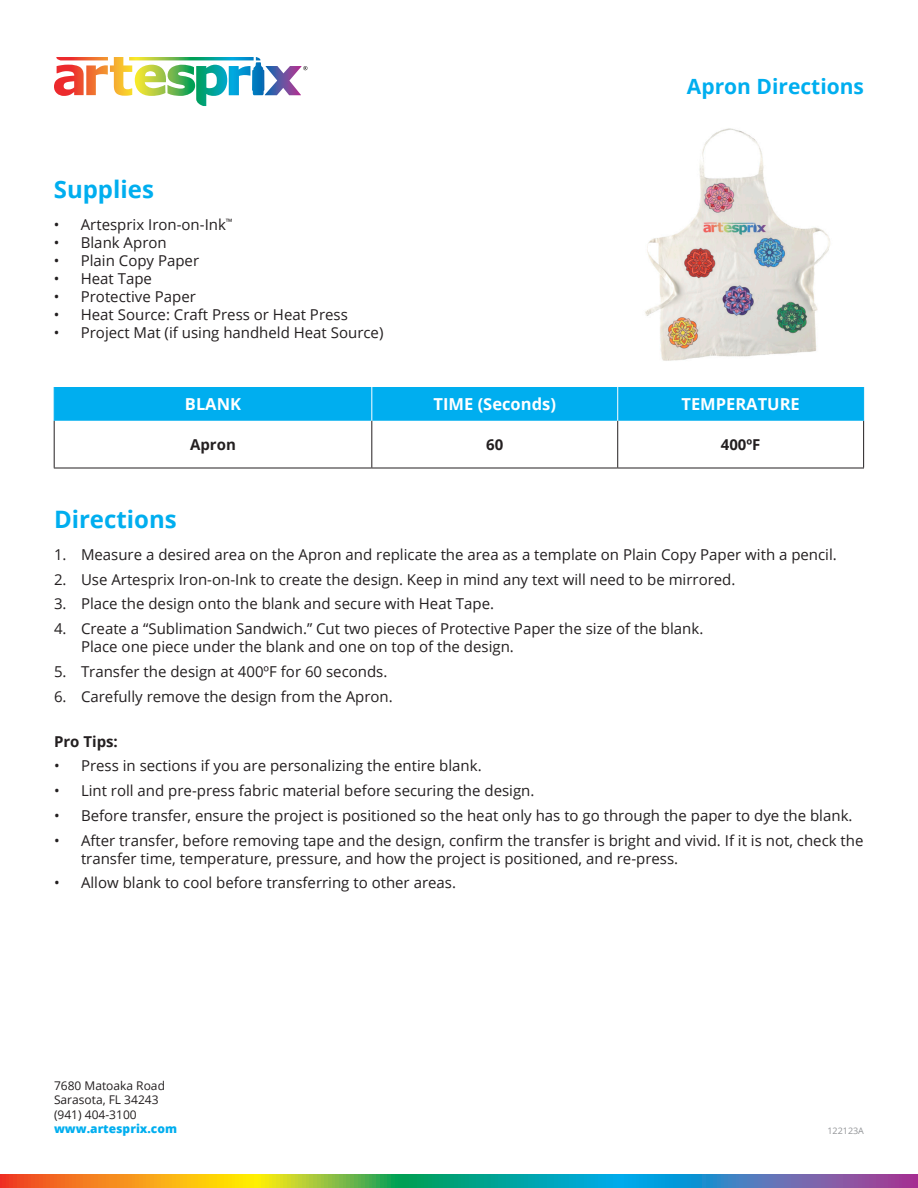
<style>
.page{position:relative;width:918px;height:1188px;background:#fff}
.page>*{position:absolute;margin:0;border:0;box-sizing:border-box;transform-origin:0 0}
.t1{font:700 24px "Open Sans";color:#00aeef}
.t2{font:700 21px "Open Sans";color:#00aeef}
.t3{font:700 16.5px "Open Sans";color:#fff}
.t4{font:15px/18px "Open Sans";color:#231f20}
.t5{font:700 15px "Open Sans";color:#231f20}
.t6{font:12px "Open Sans";color:#231f20}
.t7{font:800 12px "Open Sans";color:#00aeef}
.t8{font:9px "Open Sans";color:#939598}
</style>
<div class="page">
<svg style="left:0;top:1174px;width:918px;height:14px;background:#769572"></svg>
<svg style="left:54px;top:57px;width:254px;height:49px"></svg>
<div style="left:55px;top:387px;width:808px;height:34px;background:#00aeef"></div>
<hr style="left:54px;top:421px;width:1px;height:47px;background:#231f20">
<hr style="left:54px;top:468px;width:318px;height:1px;background:#231f20">
<hr style="left:372px;top:468px;width:246px;height:1px;background:#231f20">
<hr style="left:618px;top:468px;width:246px;height:1px;background:#231f20">
<hr style="left:371px;top:421px;width:1px;height:47px;background:#231f20">
<hr style="left:617px;top:421px;width:1px;height:47px;background:#231f20">
<hr style="left:863px;top:421px;width:1px;height:47px;background:#231f20">
<hr style="left:54px;top:387px;width:1px;height:34px;background:#00aeef">
<hr style="left:371px;top:387px;width:1px;height:34px;background:#fff">
<hr style="left:617px;top:387px;width:1px;height:34px;background:#fff">
<hr style="left:863px;top:387px;width:1px;height:34px;background:#00aeef">
<img style="left:645px;top:128px;width:185px;height:233px">
<p class="t1" style="left:54px;top:173px;width:102px">Supplies</p>
<p class="t4" style="left:54px;top:215px;width:180px">• Artesprix Iron-on-Ink<sup>™</sup></p>
<p class="t4" style="left:54px;top:233px;width:114px">• Blank Apron</p>
<p class="t4" style="left:54px;top:251px;width:147px">• Plain Copy Paper</p>
<p class="t4" style="left:54px;top:269px;width:100px">• Heat Tape</p>
<p class="t4" style="left:54px;top:287px;width:144px">• Protective Paper</p>
<p class="t4" style="left:54px;top:305px;width:296px">• Heat Source: Craft Press or Heat Press</p>
<p class="t4" style="left:54px;top:323px;width:331px">• Project Mat (if using handheld Heat Source)</p>
<p class="t2" style="left:687px;top:72px;width:179px">Apron Directions</p>
<p class="t3" style="left:185px;top:393px;width:58px">BLANK</p>
<p class="t3" style="left:434px;top:393px;width:124px">TIME (Seconds)</p>
<p class="t3" style="left:681px;top:393px;width:120px">TEMPERATURE</p>
<p class="t5" style="left:190px;top:434px;width:47px">Apron</p>
<p class="t5" style="left:486px;top:434px;width:19px">60</p>
<p class="t5" style="left:721px;top:434px;width:41px">400ºF</p>
<p class="t1" style="left:54px;top:503px;width:124px">Directions</p>
<p class="t4" style="left:54px;top:545px;width:784px">1. Measure a desired area on the Apron and replicate the area as a template on Plain Copy Paper with a pencil.</p>
<p class="t4" style="left:54px;top:570px;width:683px">2. Use Artesprix Iron-on-Ink to create the design. Keep in mind any text will need to be mirrored.</p>
<p class="t4" style="left:54px;top:595px;width:442px">3. Place the design onto the blank and secure with Heat Tape.</p>
<p class="t4" style="left:81px;top:619px;width:624px;text-indent:-27px">4. Create a “Sublimation Sandwich.” Cut two pieces of Protective Paper the size of the blank.<br>Place one piece under the blank and one on top of the design.</p>
<p class="t4" style="left:54px;top:662px;width:335px">5. Transfer the design at 400ºF for 60 seconds.</p>
<p class="t4" style="left:54px;top:687px;width:340px">6. Carefully remove the design from the Apron.</p>
<p class="t5" style="left:54px;top:731px;width:65px">Pro Tips:</p>
<p class="t4" style="left:54px;top:757px;width:429px">• Press in sections if you are personalizing the entire blank.</p>
<p class="t4" style="left:54px;top:781px;width:482px">• Lint roll and pre-press fabric material before securing the design.</p>
<p class="t4" style="left:54px;top:806px;width:800px">• Before transfer, ensure the project is positioned so the heat only has to go through the paper to dye the blank.</p>
<p class="t4" style="left:81px;top:831px;width:784px;text-indent:-27px">• After transfer, before removing tape and the design, confirm the transfer is bright and vivid. If it is not, check the transfer time, temperature, pressure, and how the project is positioned, and re-press.</p>
<p class="t4" style="left:54px;top:874px;width:404px">• Allow blank to cool before transferring to other areas.</p>
<p class="t6" style="left:54px;top:1077px;width:113px">7680 Matoaka Road</p>
<p class="t6" style="left:54px;top:1092px;width:106px">Sarasota, FL 34243</p>
<p class="t6" style="left:54px;top:1106px;width:84px">(941) 404-3100</p>
<p class="t7" style="left:54px;top:1120px;width:125px">www.artesprix.com</p>
<p class="t8" style="left:827px;top:1125px;width:38px">122123A</p>
</div>
